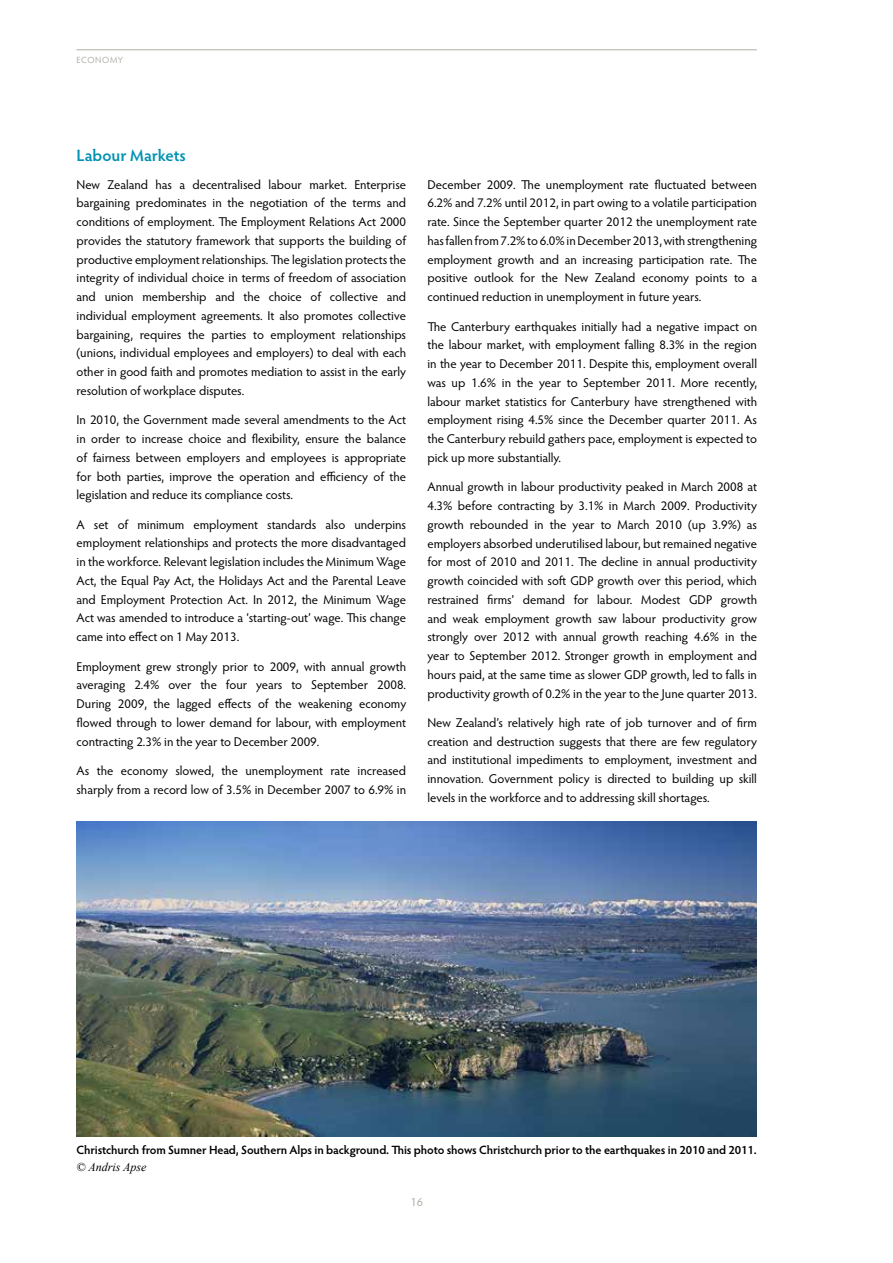
<style>
.page{position:relative;width:893px;height:1263px;background:#fff}
.page>*{position:absolute;margin:0;border:0;box-sizing:border-box;transform-origin:0 0}
.t1{font:600 16.5px "Hypatia Sans Pro";color:#0092b2}
.t2{font:12.75px/18.8px "Hypatia Sans Pro";color:#000;text-align:justify}
.t3{font:600 12px "Hypatia Sans Pro";letter-spacing:-.005em;color:#000}
.t4{font:italic 12px "Times New Roman";color:#000}
.t5{font:12px "Hypatia Sans Pro";color:#acafa6}
.t6{font:9px "Hypatia Sans Pro";color:#acafa6}
</style>
<div class="page">
<hr style="left:77px;top:50px;width:680px;height:1px;background:#acafa6">
<img style="left:77px;top:822px;width:680px;height:315px">
<p class="t6" style="left:77px;top:54px;width:13px">Econom</p>
<p class="t6" style="left:118px;top:54px;width:7px">y</p>
<p class="t1" style="left:77px;top:144px;width:111px">Labour Markets</p>
<p class="t2" style="left:77px;top:174px;width:331px">New Zealand has a decentralised labour market. Enterprise bargaining predominates in the negotiation of the terms and conditions of employment. The Employment Relations Act 2000 provides the statutory framework that supports the building of productive employment relationships. The legislation protects the integrity of individual choice in terms of freedom of association and union membership and the choice of collective and individual employment agreements. It also promotes collective bargaining, requires the parties to employment relationships (unions, individual employees and employers) to deal with each other in good faith and promotes mediation to assist in the early resolution of workplace disputes.</p>
<p class="t2" style="left:77px;top:410px;width:331px">In 2010, the Government made several amendments to the Act in order to increase choice and flexibility, ensure the balance of fairness between employers and employees is appropriate for both parties, improve the operation and efficiency of the legislation and reduce its compliance costs.</p>
<p class="t2" style="left:77px;top:514px;width:331px">A set of minimum employment standards also underpins employment relationships and protects the more disadvantaged in the workforce. Relevant legislation includes the Minimum Wage Act, the Equal Pay Act, the Holidays Act and the Parental Leave and Employment Protection Act. In 2012, the Minimum Wage Act was amended to introduce a ‘starting-out’ wage. This change came into effect on 1 May 2013.</p>
<p class="t2" style="left:77px;top:656px;width:331px">Employment grew strongly prior to 2009, with annual growth averaging 2.4% over the four years to September 2008.<br>During 2009, the lagged effects of the weakening economy flowed through to lower demand for labour, with employment contracting 2.3% in the year to December 2009.</p>
<p class="t2" style="left:77px;top:761px;width:331px">As the economy slowed, the unemployment rate increased sharply from a record low of 3.5% in December 2007 to 6.9% in</p>
<p class="t2" style="left:427px;top:174px;width:331px">December 2009. The unemployment rate fluctuated between 6.2% and 7.2% until 2012, in part owing to a volatile participation rate. Since the September quarter 2012 the unemployment rate has fallen from 7.2% to 6.0% in December 2013, with strengthening employment growth and an increasing participation rate. The positive outlook for the New Zealand economy points to a continued reduction in unemployment in future years.</p>
<p class="t2" style="left:427px;top:316px;width:331px">The Canterbury earthquakes initially had a negative impact on the labour market, with employment falling 8.3% in the region in the year to December 2011. Despite this, employment overall was up 1.6% in the year to September 2011. More recently, labour market statistics for Canterbury have strengthened with employment rising 4.5% since the December quarter 2011. As the Canterbury rebuild gathers pace, employment is expected to pick up more substantially.</p>
<p class="t2" style="left:427px;top:477px;width:331px">Annual growth in labour productivity peaked in March 2008 at 4.3% before contracting by 3.1% in March 2009. Productivity growth rebounded in the year to March 2010 (up 3.9%) as employers absorbed underutilised labour, but remained negative for most of 2010 and 2011. The decline in annual productivity growth coincided with soft GDP growth over this period, which restrained firms’ demand for labour. Modest GDP growth and weak employment growth saw labour productivity grow strongly over 2012 with annual growth reaching 4.6% in the year to September 2012. Stronger growth in employment and hours paid, at the same time as slower GDP growth, led to falls in productivity growth of 0.2% in the year to the June quarter 2013.</p>
<p class="t2" style="left:427px;top:713px;width:331px">New Zealand’s relatively high rate of job turnover and of firm creation and destruction suggests that there are few regulatory and institutional impediments to employment, investment and innovation. Government policy is directed to building up skill levels in the workforce and to addressing skill shortages.</p>
<p class="t3" style="left:77px;top:1142px;width:682px">Christchurch from Sumner Head, Southern Alps in background. This photo shows Christchurch prior to the earthquakes in 2010 and 2011.</p>
<p class="t4" style="left:77px;top:1158px;width:72px">© Andris Apse</p>
<p class="t5" style="left:410px;top:1194px;width:14px">16</p>
</div>
